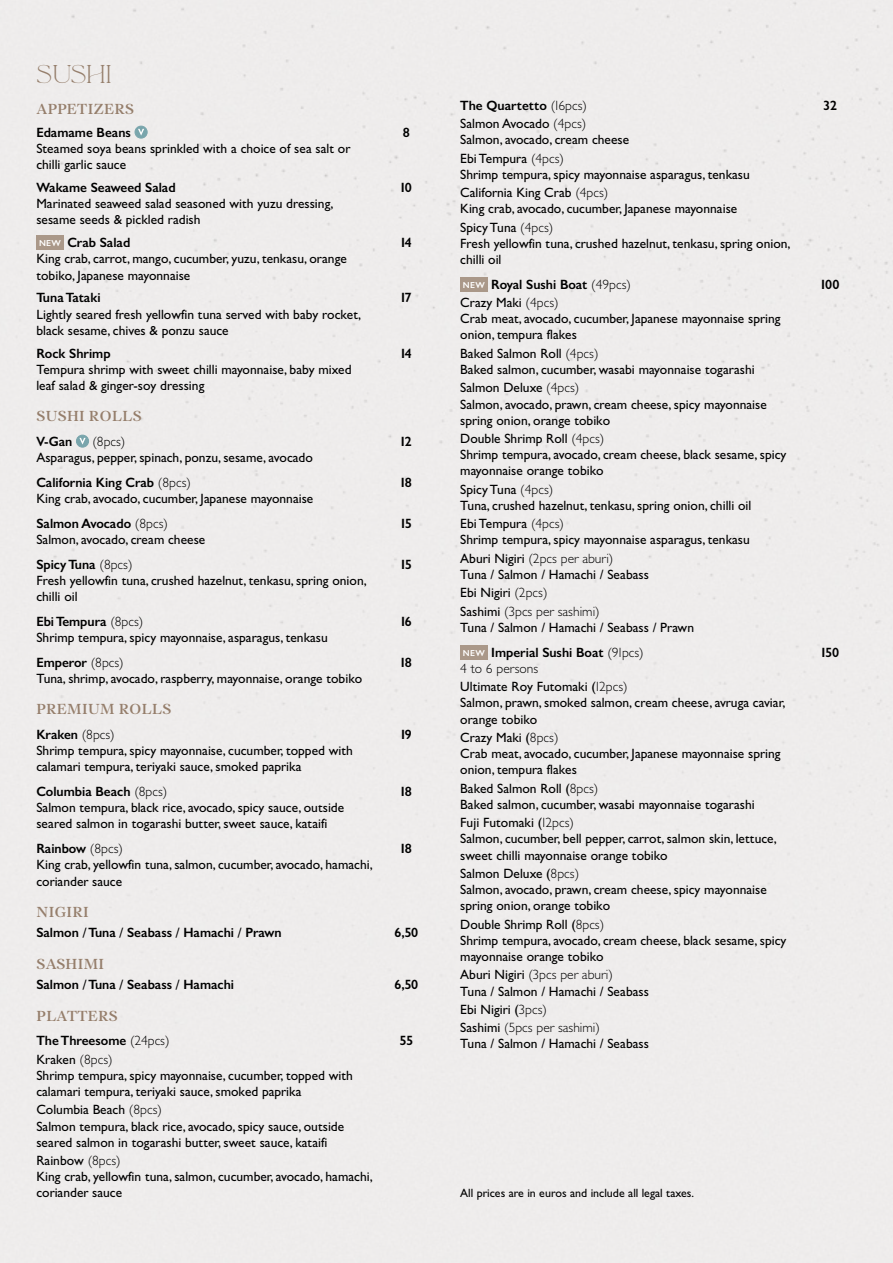
<style>
.page{position:relative;width:893px;height:1263px;background:#fff}
.page>*{position:absolute;margin:0;border:0;box-sizing:border-box;transform-origin:0 0}
.t1{font:22.5px "La Luxes Serif";color:#957e6b}
.t2{font:500 15px "PF Regal Text Pro";letter-spacing:.02em;color:#957e6b}
.t3{font:13.5px/16.2px "Gill Sans Hel";color:#000}
.t4{font:600 13.5px "Gill Sans Hel";color:#000}
.t5{font:300 13.5px/18.3px "Gill Sans Hel";color:#000}
.t6{font:12px "Gill Sans Hel";color:#000}
.s1{font-family:"Gill Sans";font-size:8.7px;color:#fff}
.s2{font-weight:600}
.s3{font-weight:300}
.s4{font-weight:400}
.s5{font-family:"Gill Sans";font-weight:600;font-size:8.7px;color:#fff}
</style>
<div class="page">
<div style="left:460px;top:277px;width:28px;height:15px;background:#aa9889"></div>
<div style="left:460px;top:645px;width:28px;height:15px;background:#aa9889"></div>
<div style="left:135px;top:126px;width:12px;height:12px;background:#79a5ac;border-radius:50%"></div>
<div style="left:135px;top:126px;width:12px;height:12px;border:1px solid #79a5ac;border-radius:50%"></div>
<svg style="left:138px;top:129px;width:6px;height:6px"></svg>
<div style="left:36px;top:235px;width:28px;height:15px;background:#aa9889"></div>
<div style="left:76px;top:435px;width:13px;height:12px;background:#79a5ac;border-radius:50%"></div>
<div style="left:76px;top:435px;width:13px;height:12px;border:1px solid #79a5ac;border-radius:50%"></div>
<svg style="left:79px;top:438px;width:7px;height:6px"></svg>
<h1 class="t1" style="left:36px;top:59px;width:77px">Sushi</h1>
<p class="t2" style="left:37px;top:100px;width:99px">APPETIZERS</p>
<p class="t4" style="left:36px;top:125px;width:96px">Edamame Beans</p>
<p class="t4" style="left:403px;top:125px;width:9px">8</p>
<p class="t3" style="left:36px;top:141px;width:315px">Steamed soya beans sprinkled with a choice of sea salt or chilli garlic sauce</p>
<p class="t4" style="left:36px;top:180px;width:141px">Wakame Seaweed Salad</p>
<p class="t4" style="left:401px;top:180px;width:13px">10</p>
<p class="t3" style="left:36px;top:196px;width:298px">Marinated seaweed salad seasoned with yuzu dressing, sesame seeds &amp; pickled radish</p>
<p class="t4" style="left:39px;top:235px;width:93px"><span class="s1">NEW</span> Crab Salad</p>
<p class="t4" style="left:401px;top:235px;width:12px">14</p>
<p class="t3" style="left:36px;top:251px;width:312px">King crab, carrot, mango, cucumber, yuzu, tenkasu, orange tobiko, Japanese mayonnaise</p>
<p class="t4" style="left:36px;top:290px;width:66px">Tuna Tataki</p>
<p class="t4" style="left:401px;top:290px;width:12px">17</p>
<p class="t3" style="left:36px;top:306px;width:326px">Lightly seared fresh yellowfin tuna served with baby rocket, black sesame, chives &amp; ponzu sauce</p>
<p class="t4" style="left:36px;top:345px;width:76px">Rock Shrimp</p>
<p class="t4" style="left:401px;top:345px;width:12px">14</p>
<p class="t3" style="left:36px;top:361px;width:317px">Tempura shrimp with sweet chilli mayonnaise, baby mixed leaf salad &amp; ginger-soy dressing</p>
<p class="t2" style="left:37px;top:407px;width:106px">SUSHI ROLLS</p>
<p class="t4" style="left:36px;top:434px;width:37px">V-Gan</p>
<p class="t5" style="left:92px;top:432px;width:35px">(8pcs)</p>
<p class="t4" style="left:401px;top:434px;width:12px">12</p>
<p class="t3" style="left:36px;top:446px;width:278px;line-height:24.8px">Asparagus, pepper, spinach, ponzu, sesame, avocado<br><span class="s2">California King Crab</span> <span class="s3">(8pcs)</span></p>
<p class="t4" style="left:401px;top:475px;width:12px">18</p>
<p class="t3" style="left:36px;top:486px;width:279px;line-height:24.8px">King crab, avocado, cucumber, Japanese mayonnaise<br><span class="s2">Salmon Avocado</span> <span class="s3">(8pcs)</span></p>
<p class="t3" style="left:36px;top:527px;width:170px;line-height:24.8px">Salmon, avocado, cream cheese<br><span class="s2">Spicy Tuna</span> <span class="s3">(8pcs)</span></p>
<p class="t4" style="left:401px;top:516px;width:12px">15</p>
<p class="t4" style="left:401px;top:557px;width:12px">15</p>
<p class="t3" style="left:36px;top:573px;width:332px">Fresh yellowfin tuna, crushed hazelnut, tenkasu, spring onion, chilli oil</p>
<p class="t4" style="left:36px;top:614px;width:108px">Ebi Tempura <span class="s3">(8pcs)</span></p>
<p class="t4" style="left:401px;top:614px;width:12px">16</p>
<p class="t3" style="left:36px;top:625px;width:293px;line-height:24.8px">Shrimp tempura, spicy mayonnaise, asparagus, tenkasu<br><span class="s2">Emperor</span> <span class="s3">(8pcs)</span></p>
<p class="t4" style="left:401px;top:655px;width:12px">18</p>
<p class="t3" style="left:36px;top:671px;width:327px">Tuna, shrimp, avocado, raspberry, mayonnaise, orange tobiko</p>
<p class="t2" style="left:37px;top:700px;width:136px">PREMIUM ROLLS</p>
<p class="t4" style="left:36px;top:727px;width:80px">Kraken <span class="s3">(8pcs)</span></p>
<p class="t4" style="left:401px;top:727px;width:12px">19</p>
<p class="t3" style="left:36px;top:743px;width:318px">Shrimp tempura, spicy mayonnaise, cucumber, topped with calamari tempura, teriyaki sauce, smoked paprika</p>
<p class="t4" style="left:36px;top:784px;width:132px">Columbia Beach <span class="s3">(8pcs)</span></p>
<p class="t4" style="left:401px;top:784px;width:12px">18</p>
<p class="t3" style="left:36px;top:800px;width:309px">Salmon tempura, black rice, avocado, spicy sauce, outside seared salmon in togarashi butter, sweet sauce, kataifi</p>
<p class="t4" style="left:36px;top:841px;width:88px">Rainbow <span class="s3">(8pcs)</span></p>
<p class="t4" style="left:401px;top:841px;width:12px">18</p>
<p class="t3" style="left:36px;top:857px;width:338px">King crab, yellowfin tuna, salmon, cucumber, avocado, hamachi, coriander sauce</p>
<p class="t2" style="left:37px;top:903px;width:54px">NIGIRI</p>
<p class="t4" style="left:36px;top:925px;width:247px">Salmon / Tuna / Seabass / Hamachi / Prawn</p>
<p class="t4" style="left:394px;top:925px;width:25px">6,50</p>
<p class="t2" style="left:37px;top:955px;width:69px">SASHIMI</p>
<p class="t4" style="left:36px;top:977px;width:199px">Salmon / Tuna / Seabass / Hamachi</p>
<p class="t4" style="left:394px;top:977px;width:25px">6,50</p>
<p class="t2" style="left:37px;top:1007px;width:83px">PLATTERS</p>
<p class="t4" style="left:36px;top:1033px;width:135px">The Threesome <span class="s3">(24pcs)</span></p>
<p class="t4" style="left:400px;top:1033px;width:15px">55</p>
<p class="t3" style="left:36px;top:1051px;width:318px">Kraken <span class="s3">(8pcs)<br></span>Shrimp tempura, spicy mayonnaise, cucumber, topped with calamari tempura, teriyaki sauce, smoked paprika</p>
<p class="t3" style="left:36px;top:1102px;width:309px">Columbia Beach <span class="s3">(8pcs)<br></span>Salmon tempura, black rice, avocado, spicy sauce, outside seared salmon in togarashi butter, sweet sauce, kataifi</p>
<p class="t3" style="left:36px;top:1153px;width:338px">Rainbow <span class="s3">(8pcs)<br></span>King crab, yellowfin tuna, salmon, cucumber, avocado, hamachi, coriander sauce</p>
<p class="t4" style="left:460px;top:98px;width:128px">The Quartetto <span class="s3">(16pcs)</span></p>
<p class="t4" style="left:824px;top:98px;width:15px">32</p>
<p class="t3" style="left:460px;top:116px;width:170px">Salmon Avocado <span class="s3">(4pcs)<br></span>Salmon, avocado, cream cheese</p>
<p class="t3" style="left:460px;top:150px;width:291px">Ebi Tempura <span class="s3">(4pcs)<br></span>Shrimp tempura, spicy mayonnaise asparagus, tenkasu</p>
<p class="t3" style="left:460px;top:185px;width:279px">California King Crab <span class="s3">(4pcs)<br></span>King crab, avocado, cucumber, Japanese mayonnaise</p>
<p class="t3" style="left:460px;top:219px;width:332px">Spicy Tuna <span class="s3">(4pcs)<br></span>Fresh yellowfin tuna, crushed hazelnut, tenkasu, spring onion, chilli oil</p>
<p class="t4" style="left:463px;top:277px;width:170px"><span class="s1">NEW</span> Royal Sushi Boat <span class="s3">(49pcs)</span></p>
<p class="t4" style="left:821px;top:277px;width:20px">100</p>
<p class="t3" style="left:460px;top:295px;width:322px">Crazy Maki <span class="s3">(4pcs)<br></span>Crab meat, avocado, cucumber, Japanese mayonnaise spring onion, tempura flakes</p>
<p class="t3" style="left:460px;top:345px;width:296px">Baked Salmon Roll <span class="s3">(4pcs)<br></span>Baked salmon, cucumber, wasabi mayonnaise togarashi</p>
<p class="t3" style="left:460px;top:380px;width:308px">Salmon Deluxe <span class="s3">(4pcs)<br></span>Salmon, avocado, prawn, cream cheese, spicy mayonnaise spring onion, orange tobiko</p>
<p class="t3" style="left:460px;top:431px;width:328px">Double Shrimp Roll <span class="s3">(4pcs)<br></span>Shrimp tempura, avocado, cream cheese, black sesame, spicy mayonnaise orange tobiko</p>
<p class="t3" style="left:460px;top:481px;width:293px">Spicy Tuna <span class="s3">(4pcs)<br></span>Tuna, crushed hazelnut, tenkasu, spring onion, chilli oil</p>
<p class="t3" style="left:460px;top:516px;width:291px">Ebi Tempura <span class="s3">(4pcs)<br></span>Shrimp tempura, spicy mayonnaise asparagus, tenkasu</p>
<p class="t3" style="left:460px;top:550px;width:190px">Aburi Nigiri <span class="s3">(2pcs per aburi)<br></span>Tuna / Salmon / Hamachi / Seabass</p>
<p class="t5" style="left:460px;top:584px;width:141px"><span class="s4">Ebi Nigiri</span> (2pcs)<br><span class="s4">Sashimi</span> (3pcs per sashimi)</p>
<p class="t3" style="left:460px;top:615px;width:235px;line-height:24.8px">Tuna / Salmon / Hamachi / Seabass / Prawn<br><span class="s5">NEW</span> <span class="s2">Imperial Sushi Boat</span> <span class="s3">(91pcs)</span></p>
<p class="t4" style="left:821px;top:644px;width:19px">150</p>
<p class="t3" style="left:460px;top:659px;width:169px;line-height:18.3px"><span class="s3">4 to 6 persons<br></span>Ultimate Roy Futomaki (<span class="s3">12pcs)</span></p>
<p class="t3" style="left:460px;top:695px;width:326px">Salmon, prawn, smoked salmon, cream cheese, avruga caviar, orange tobiko</p>
<p class="t3" style="left:460px;top:730px;width:322px">Crazy Maki (<span class="s3">8pcs)<br></span>Crab meat, avocado, cucumber, Japanese mayonnaise spring onion, tempura flakes</p>
<p class="t3" style="left:460px;top:780px;width:296px">Baked Salmon Roll (<span class="s3">8pcs)<br></span>Baked salmon, cucumber, wasabi mayonnaise togarashi</p>
<p class="t3" style="left:460px;top:815px;width:318px">Fuji Futomaki (<span class="s3">12pcs)<br></span>Salmon, cucumber, bell pepper, carrot, salmon skin, lettuce, sweet chilli mayonnaise orange tobiko</p>
<p class="t3" style="left:460px;top:865px;width:308px">Salmon Deluxe (<span class="s3">8pcs)<br></span>Salmon, avocado, prawn, cream cheese, spicy mayonnaise spring onion, orange tobiko</p>
<p class="t3" style="left:460px;top:916px;width:328px">Double Shrimp Roll (<span class="s3">8pcs)<br></span>Shrimp tempura, avocado, cream cheese, black sesame, spicy mayonnaise orange tobiko</p>
<p class="t3" style="left:460px;top:967px;width:190px">Aburi Nigiri <span class="s3">(3pcs per aburi)<br></span>Tuna / Salmon / Hamachi / Seabass</p>
<p class="t5" style="left:460px;top:1000px;width:141px"><span class="s4">Ebi Nigiri (</span>3pcs)<br><span class="s4">Sashimi</span> (5pcs per sashimi)</p>
<p class="t3" style="left:460px;top:1036px;width:190px">Tuna / Salmon / Hamachi / Seabass</p>
<p class="t6" style="left:460px;top:1187px;width:235px">All prices are in euros and include all legal taxes.</p>
</div>
